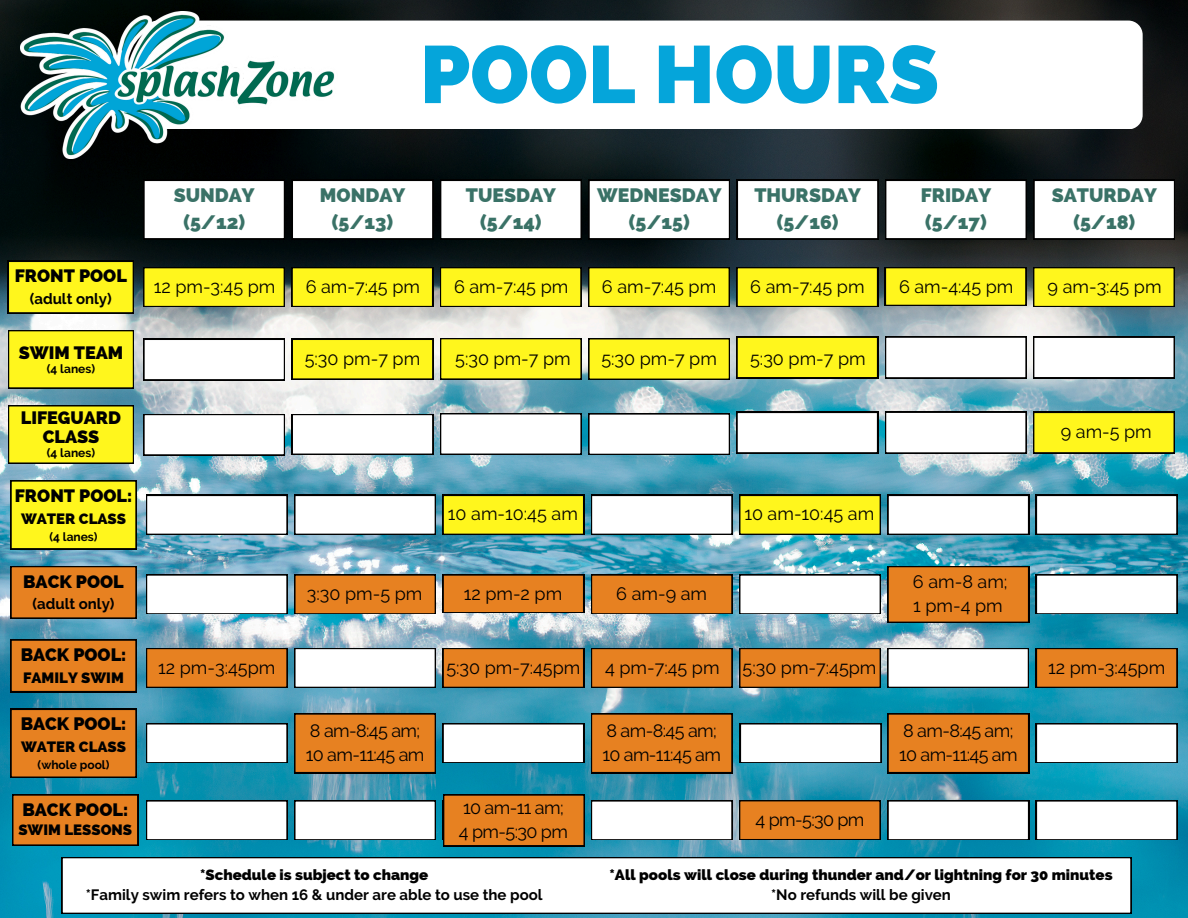
<style>
.page{position:relative;width:1188px;height:918px;background:#fff}
.page>*{position:absolute;margin:0;border:0;box-sizing:border-box;transform-origin:0 0}
.t1{font:800 81px "Raleway";color:#05a5da}
.t2{font:800 19.5px/27px "Raleway";color:#3a7267;text-align:center}
.t3{font:18px/24.8px "Raleway";color:#000}
.t4{font:18px/24.8px "Raleway";letter-spacing:-.035em;color:#000}
.t5{font:800 18px/19px "Raleway";color:#000;text-align:center}
.t6{font:800 15px/20.2px "Raleway";color:#000;text-align:center}
.t7{font:700 15px/20.2px "Raleway";color:#000;text-align:center}
.t8{font:700 12px "Raleway";color:#000}
.s1{font-weight:800}
.s2{font-weight:700}
</style>
<div class="page">
<img style="left:0;top:0;width:1188px;height:918px">
<svg style="left:144px;top:180px;width:141px;height:59px"></svg>
<svg style="left:62px;top:857px;width:1069px;height:56px"></svg>
<svg style="left:292px;top:180px;width:141px;height:59px"></svg>
<svg style="left:440px;top:180px;width:142px;height:59px"></svg>
<svg style="left:589px;top:180px;width:141px;height:59px"></svg>
<svg style="left:737px;top:180px;width:141px;height:59px"></svg>
<svg style="left:885px;top:180px;width:142px;height:59px"></svg>
<svg style="left:1034px;top:180px;width:141px;height:59px"></svg>
<div style="left:144px;top:21px;width:999px;height:108px;background:#fff;border-radius:14px"></div>
<img style="left:21px;top:11px;width:316px;height:148px">
<svg style="left:146px;top:800px;width:141px;height:40px"></svg>
<svg style="left:294px;top:800px;width:142px;height:40px"></svg>
<svg style="left:591px;top:800px;width:141px;height:40px"></svg>
<svg style="left:888px;top:800px;width:141px;height:40px"></svg>
<svg style="left:1036px;top:800px;width:141px;height:40px"></svg>
<div style="left:12px;top:795px;width:126px;height:50px;background:#e78121"></div>
<div style="left:443px;top:795px;width:142px;height:51px;background:#e78121"></div>
<svg style="left:739px;top:800px;width:142px;height:40px"></svg>
<svg style="left:146px;top:723px;width:141px;height:40px"></svg>
<svg style="left:294px;top:714px;width:142px;height:59px"></svg>
<svg style="left:443px;top:723px;width:141px;height:40px"></svg>
<svg style="left:591px;top:714px;width:141px;height:59px"></svg>
<svg style="left:888px;top:714px;width:141px;height:59px"></svg>
<svg style="left:1036px;top:723px;width:141px;height:40px"></svg>
<svg style="left:11px;top:709px;width:125px;height:69px"></svg>
<svg style="left:740px;top:723px;width:141px;height:40px"></svg>
<svg style="left:146px;top:575px;width:141px;height:39px"></svg>
<svg style="left:294px;top:575px;width:142px;height:39px"></svg>
<svg style="left:443px;top:575px;width:141px;height:38px"></svg>
<svg style="left:591px;top:575px;width:141px;height:39px"></svg>
<svg style="left:739px;top:575px;width:142px;height:39px"></svg>
<svg style="left:888px;top:566px;width:141px;height:56px"></svg>
<svg style="left:1036px;top:575px;width:141px;height:39px"></svg>
<svg style="left:11px;top:566px;width:125px;height:53px"></svg>
<svg style="left:144px;top:339px;width:141px;height:41px"></svg>
<div style="left:292px;top:339px;width:141px;height:41px;background:#000"></div>
<div style="left:293px;top:340px;width:140px;height:39px;background:#fff61d"></div>
<svg style="left:440px;top:338px;width:142px;height:42px"></svg>
<svg style="left:588px;top:338px;width:142px;height:42px"></svg>
<svg style="left:885px;top:337px;width:141px;height:41px"></svg>
<svg style="left:1033px;top:337px;width:142px;height:41px"></svg>
<svg style="left:8px;top:330px;width:126px;height:58px"></svg>
<div style="left:737px;top:337px;width:141px;height:41px;background:#fff61d"></div>
<svg style="left:143px;top:267px;width:142px;height:40px"></svg>
<svg style="left:292px;top:267px;width:141px;height:40px"></svg>
<svg style="left:440px;top:267px;width:141px;height:40px"></svg>
<svg style="left:588px;top:267px;width:142px;height:40px"></svg>
<svg style="left:737px;top:267px;width:141px;height:40px"></svg>
<div style="left:885px;top:267px;width:141px;height:39px;background:#000"></div>
<div style="left:886px;top:268px;width:140px;height:37px;background:#fff61d"></div>
<svg style="left:1033px;top:267px;width:142px;height:40px"></svg>
<svg style="left:8px;top:261px;width:126px;height:52px"></svg>
<div style="left:146px;top:495px;width:141px;height:40px;background:#000"></div>
<div style="left:147px;top:496px;width:140px;height:38px;background:#fff"></div>
<div style="left:294px;top:495px;width:142px;height:40px;background:#000"></div>
<div style="left:295px;top:496px;width:140px;height:38px;background:#fff"></div>
<div style="left:443px;top:495px;width:141px;height:40px;background:#000"></div>
<div style="left:443px;top:496px;width:140px;height:38px;background:#fff61d"></div>
<div style="left:591px;top:495px;width:141px;height:40px;background:#000"></div>
<div style="left:592px;top:496px;width:140px;height:38px;background:#fff"></div>
<div style="left:739px;top:495px;width:142px;height:40px;background:#000"></div>
<div style="left:740px;top:496px;width:140px;height:38px;background:#fff61d"></div>
<div style="left:888px;top:495px;width:141px;height:40px;background:#000"></div>
<div style="left:888px;top:496px;width:140px;height:38px;background:#fff"></div>
<div style="left:1036px;top:495px;width:141px;height:40px;background:#000"></div>
<div style="left:1037px;top:496px;width:140px;height:38px;background:#fff"></div>
<div style="left:11px;top:481px;width:125px;height:68px;background:#fff61d"></div>
<svg style="left:144px;top:414px;width:141px;height:41px"></svg>
<svg style="left:292px;top:414px;width:141px;height:41px"></svg>
<svg style="left:440px;top:413px;width:142px;height:42px"></svg>
<svg style="left:588px;top:413px;width:142px;height:42px"></svg>
<svg style="left:885px;top:412px;width:141px;height:41px"></svg>
<svg style="left:1033px;top:412px;width:142px;height:41px"></svg>
<svg style="left:8px;top:405px;width:126px;height:59px"></svg>
<svg style="left:737px;top:412px;width:141px;height:41px"></svg>
<div style="left:146px;top:648px;width:141px;height:40px;background:#000"></div>
<div style="left:147px;top:649px;width:140px;height:38px;background:#e78121"></div>
<div style="left:294px;top:648px;width:142px;height:40px;background:#000"></div>
<div style="left:295px;top:649px;width:140px;height:38px;background:#fff"></div>
<div style="left:443px;top:648px;width:141px;height:40px;background:#000"></div>
<div style="left:443px;top:649px;width:140px;height:38px;background:#e78121"></div>
<div style="left:591px;top:648px;width:141px;height:40px;background:#000"></div>
<div style="left:592px;top:649px;width:140px;height:38px;background:#e78121"></div>
<div style="left:739px;top:648px;width:142px;height:40px;background:#000"></div>
<div style="left:740px;top:649px;width:140px;height:38px;background:#e78121"></div>
<div style="left:1036px;top:648px;width:141px;height:40px;background:#000"></div>
<div style="left:1037px;top:649px;width:140px;height:38px;background:#e78121"></div>
<svg style="left:11px;top:640px;width:125px;height:52px"></svg>
<div style="left:887px;top:648px;width:142px;height:40px;background:#000"></div>
<div style="left:888px;top:649px;width:140px;height:38px;background:#fff"></div>
<h3 class="t1" style="left:420px;top:27px;width:521px">POOL HOURS</h3>
<h3 class="t5" style="left:15px;top:267px;width:114px">FRONT POOL</h3>
<h3 class="t7" style="left:30px;top:288px;width:84px">(adult only)</h3>
<p class="t2" style="left:174px;top:181px;width:82px">SUNDAY (5/12)</p>
<h2 class="t2" style="left:320px;top:181px;width:87px">MONDAY (5/13)</h2>
<h2 class="t2" style="left:466px;top:181px;width:92px">TUESDAY (5/14)</h2>
<h2 class="t2" style="left:597px;top:181px;width:126px">WEDNESDAY (5/15)</h2>
<h2 class="t2" style="left:754px;top:181px;width:108px">THURSDAY (5/16)</h2>
<h2 class="t2" style="left:921px;top:181px;width:72px;text-align:left">FRIDAY (5/17)</h2>
<h2 class="t2" style="left:1052px;top:181px;width:106px">SATURDAY (5/18)</h2>
<h3 class="t3" style="left:154px;top:274px;width:123px">12 pm-3:45 pm</h3>
<h3 class="t3" style="left:306px;top:274px;width:116px">6 am-7:45 pm</h3>
<h4 class="t3" style="left:454px;top:274px;width:116px">6 am-7:45 pm</h4>
<h3 class="t3" style="left:602px;top:274px;width:116px">6 am-7:45 pm</h3>
<h3 class="t3" style="left:750px;top:274px;width:116px">6 am-7:45 pm</h3>
<h3 class="t3" style="left:899px;top:274px;width:116px">6 am-4:45 pm</h3>
<h3 class="t3" style="left:1048px;top:274px;width:115px">9 am-3:45 pm</h3>
<p class="t5" style="left:19px;top:343px;width:106px">SWIM TEAM</p>
<p class="t8" style="left:47px;top:361px;width:50px">(4 lanes)</p>
<h3 class="t3" style="left:305px;top:346px;width:117px">5:30 pm-7 pm</h3>
<h3 class="t3" style="left:455px;top:346px;width:117px">5:30 pm-7 pm</h3>
<h5 class="t3" style="left:601px;top:346px;width:117px">5:30 pm-7 pm</h5>
<h3 class="t3" style="left:750px;top:346px;width:117px">5:30 pm-7 pm</h3>
<p class="t5" style="left:21px;top:408px;width:102px">LIFEGUARD<br>CLASS</p>
<p class="t8" style="left:47px;top:446px;width:50px">(4 lanes)</p>
<p class="t5" style="left:15px;top:486px;width:119px">FRONT POOL:</p>
<p class="t6" style="left:21px;top:509px;width:107px">WATER CLASS</p>
<p class="t8" style="left:49px;top:530px;width:50px">(4 lanes)</p>
<h3 class="t5" style="left:23px;top:572px;width:102px">BACK POOL</h3>
<h3 class="t7" style="left:33px;top:594px;width:84px">(adult only)</h3>
<h3 class="t3" style="left:448px;top:502px;width:131px">10 am-10:45 am</h3>
<h3 class="t3" style="left:744px;top:502px;width:131px">10 am-10:45 am</h3>
<h3 class="t3" style="left:307px;top:581px;width:117px">3:30 pm-5 pm</h3>
<h3 class="t3" style="left:464px;top:581px;width:100px">12 pm-2 pm</h3>
<h3 class="t3" style="left:616px;top:581px;width:92px">6 am-9 am</h3>
<h3 class="t3" style="left:913px;top:569px;width:96px">6 am-8 am;<br>1 pm-4 pm</h3>
<h3 class="t3" style="left:1061px;top:420px;width:93px">9 am-5 pm</h3>
<h3 class="t5" style="left:21px;top:645px;width:107px">BACK POOL:</h3>
<h3 class="t6" style="left:23px;top:667px;width:102px">FAMILY SWIM</h3>
<h3 class="t3" style="left:158px;top:655px;width:119px">12 pm-3:45pm</h3>
<h4 class="t3" style="left:446px;top:655px;width:135px">5:30 pm-7:45pm</h4>
<h5 class="t3" style="left:605px;top:655px;width:116px">4 pm-7:45 pm</h5>
<h5 class="t3" style="left:743px;top:655px;width:135px">5:30 pm-7:45pm</h5>
<h3 class="t3" style="left:1048px;top:655px;width:119px">12 pm-3:45pm</h3>
<p class="t5" style="left:21px;top:715px;width:107px">BACK POOL:</p>
<p class="t6" style="left:21px;top:737px;width:107px">WATER CLASS</p>
<p class="t8" style="left:38px;top:758px;width:73px">(whole pool)</p>
<h3 class="t5" style="left:22px;top:800px;width:107px">BACK POOL:</h3>
<h3 class="t6" style="left:18px;top:820px;width:115px">SWIM LESSONS</h3>
<h3 class="t4" style="left:306px;top:718px;width:120px">8 am-8:45 am;<br>10 am-11:45 am</h3>
<h3 class="t4" style="left:602px;top:718px;width:120px">8 am-8:45 am;<br>10 am-11:45 am</h3>
<h3 class="t4" style="left:899px;top:718px;width:120px">8 am-8:45 am;<br>10 am-11:45 am</h3>
<h3 class="t4" style="left:459px;top:795px;width:110px">10 am-11 am;<br>4 pm-5:30 pm</h3>
<h3 class="t3" style="left:756px;top:807px;width:110px">4 pm-5:30 pm</h3>
<h1 class="t7" style="left:86px;top:864px;width:458px"><span class="s1">*Schedule is subject to change<br></span>*Family swim refers to when 16 &amp; under are able to use the pool</h1>
<h2 class="t6" style="left:609px;top:864px;width:505px">*All pools will close during thunder and/or lightning for 30 minutes <span class="s2">*No refunds will be given</span></h2>
</div>
